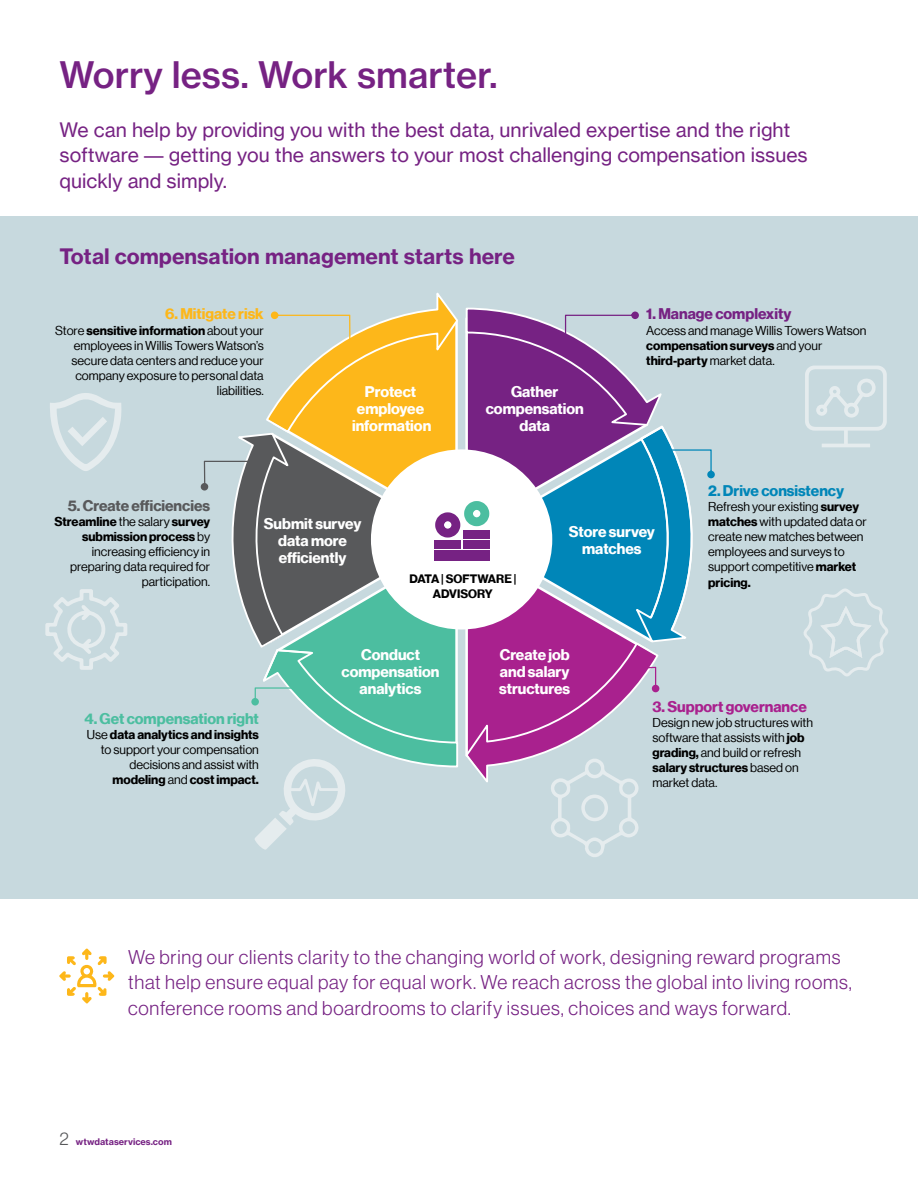
<style>
.page{position:relative;width:918px;height:1188px;background:#fff}
.page>*{position:absolute;margin:0;border:0;box-sizing:border-box;transform-origin:0 0}
.t1{font:36px "N Haas Grotesk TX Std 65 Md";color:#762283}
.t2{font:21px "N Haas Grotesk TX Std 75 Bd";color:#762283}
.t3{font:19.5px/25.5px "N Haas Grotesk DS Std 45 Lt";letter-spacing:.04em;color:#762283}
.t4{font:19.5px/25.5px "N Haas Grotesk TX Pro 55 Rg";color:#762283}
.t5{font:15.15px/17px "N Haas Grotesk DS Pro 75 Bd";color:#fff;text-align:center}
.t6{font:15.15px "N Haas Grotesk DS Pro 75 Bd";color:#4cbea0}
.t7{font:15.15px "N Haas Grotesk DS Pro 75 Bd";color:#58595b}
.t8{font:15.15px "N Haas Grotesk DS Pro 75 Bd";color:#a9218e}
.t9{font:15.15px "N Haas Grotesk DS Pro 75 Bd";color:#762283}
.t10{font:15.15px "N Haas Grotesk DS Pro 75 Bd";color:#0086b8}
.t11{font:15.15px "N Haas Grotesk DS Pro 75 Bd";color:#fdb71a}
.t12{font:12.6px/15.1px "N Haas Grotesk DS Pro 55 Rg";color:#000;text-align:right}
.t13{font:12.6px/15.1px "N Haas Grotesk DS Pro 75 Bd";color:#000}
.t14{font:12px/15.8px "N Haas Grotesk DS Pro 75 Bd";color:#000;text-align:center}
.t15{font:9px "N Haas Grotesk TX Std 75 Bd";color:#762283}
.s1{font-family:"Arial"}
.s2{font-family:"N Haas Grotesk DS Pro 55 Rg"}
.s3{font-family:"N Haas Grotesk DS Pro 75 Bd"}
.s4{font-family:"N Haas Grotesk DS Std 45 Lt";font-size:18px;color:#58595b}
</style>
<div class="page">
<div style="left:0;top:216px;width:918px;height:682px;background:#c7d9de"></div>
<svg style="left:59px;top:949px;width:55px;height:54px"></svg>
<svg style="left:805px;top:366px;width:82px;height:81px"></svg>
<svg style="left:803px;top:588px;width:85px;height:89px"></svg>
<svg style="left:200px;top:292px;width:515px;height:565px"></svg>
<svg style="left:45px;top:589px;width:82px;height:81px"></svg>
<svg style="left:50px;top:393px;width:72px;height:78px"></svg>
<h1 class="t1" style="left:60px;top:52px;width:440px">Worry less. Work smarter.</h1>
<h3 class="t4" style="left:60px;top:117px;width:750px">We can help by providing you with the best data, unrivaled expertise and the right software <span class="s1">—</span> getting you the answers to your most challenging compensation issues quickly and simply.</h3>
<h2 class="t2" style="left:59px;top:243px;width:457px">Total compensation management starts here</h2>
<p class="t11" style="left:165px;top:305px;width:100px">6. Mitigate risk</p>
<p class="t13" style="left:55px;top:323px;width:210px"><span class="s2">Store</span> sensitive information <span class="s2">about your</span></p>
<p class="t12" style="left:71px;top:338px;width:194px">employees in Willis Towers Watson’s secure data centers and reduce your company exposure to personal data liabilities.</p>
<p class="t5" style="left:352px;top:383px;width:81px">Protect employee information</p>
<p class="t5" style="left:486px;top:383px;width:100px">Gather compensation data</p>
<p class="t9" style="left:646px;top:305px;width:147px">1. Manage complexity</p>
<p class="t12" style="left:646px;top:323px;width:222px">Access and manage Willis Towers Watson</p>
<p class="t13" style="left:646px;top:338px;width:178px">compensation surveys <span class="s2">and your </span>third-party <span class="s2">market data.</span></p>
<p class="t7" style="left:68px;top:496px;width:144px">5. Create efficiencies</p>
<p class="t13" style="left:54px;top:514px;width:157px;text-align:right">Streamline <span class="s2">the salary</span> survey submission process <span class="s2">by</span></p>
<p class="t12" style="left:70px;top:544px;width:142px">increasing efficiency in preparing data required for participation.</p>
<p class="t5" style="left:264px;top:515px;width:99px">Submit survey data more efficiently</p>
<p class="t14" style="left:409px;top:571px;width:108px">DATA | SOFTWARE |<br>ADVISORY</p>
<p class="t5" style="left:569px;top:523px;width:88px">Store survey matches</p>
<p class="t5" style="left:342px;top:646px;width:100px">Conduct compensation analytics</p>
<p class="t5" style="left:499px;top:646px;width:72px;text-align:justify">Create job and salary structures</p>
<p class="t10" style="left:708px;top:482px;width:137px">2. Drive consistency</p>
<p class="t12" style="left:708px;top:499px;width:160px;text-align:left">Refresh your existing <span class="s3">survey matches</span> with updated data or create new matches between employees and surveys to support competitive <span class="s3">market</span></p>
<p class="t13" style="left:708px;top:575px;width:44px">pricing.</p>
<p class="t6" style="left:84px;top:710px;width:176px">4. Get compensation right</p>
<p class="t13" style="left:87px;top:727px;width:174px"><span class="s2">Use</span> data analytics and insights</p>
<p class="t12" style="left:101px;top:742px;width:160px">to support your compensation decisions and assist with</p>
<p class="t13" style="left:113px;top:772px;width:148px">modeling <span class="s2">and</span> cost impact.</p>
<p class="t8" style="left:652px;top:698px;width:156px">3. Support governance</p>
<p class="t12" style="left:652px;top:715px;width:162px;text-align:left">Design new job structures with software that assists with <span class="s3">job grading,</span> and build or refresh</p>
<p class="t13" style="left:652px;top:760px;width:148px">salary structures <span class="s2">based on</span></p>
<p class="t12" style="left:652px;top:775px;width:67px">market data.</p>
<p class="t3" style="left:128px;top:944px;width:725px">We bring our clients clarity to the changing world of work, designing reward programs that help ensure equal pay for equal work. We reach across the global into living rooms, conference rooms and boardrooms to clarify issues, choices and ways forward.</p>
<p class="t15" style="left:59px;top:1136px;width:114px"><span class="s4">2</span> wtwdataservices.com</p>
</div>
